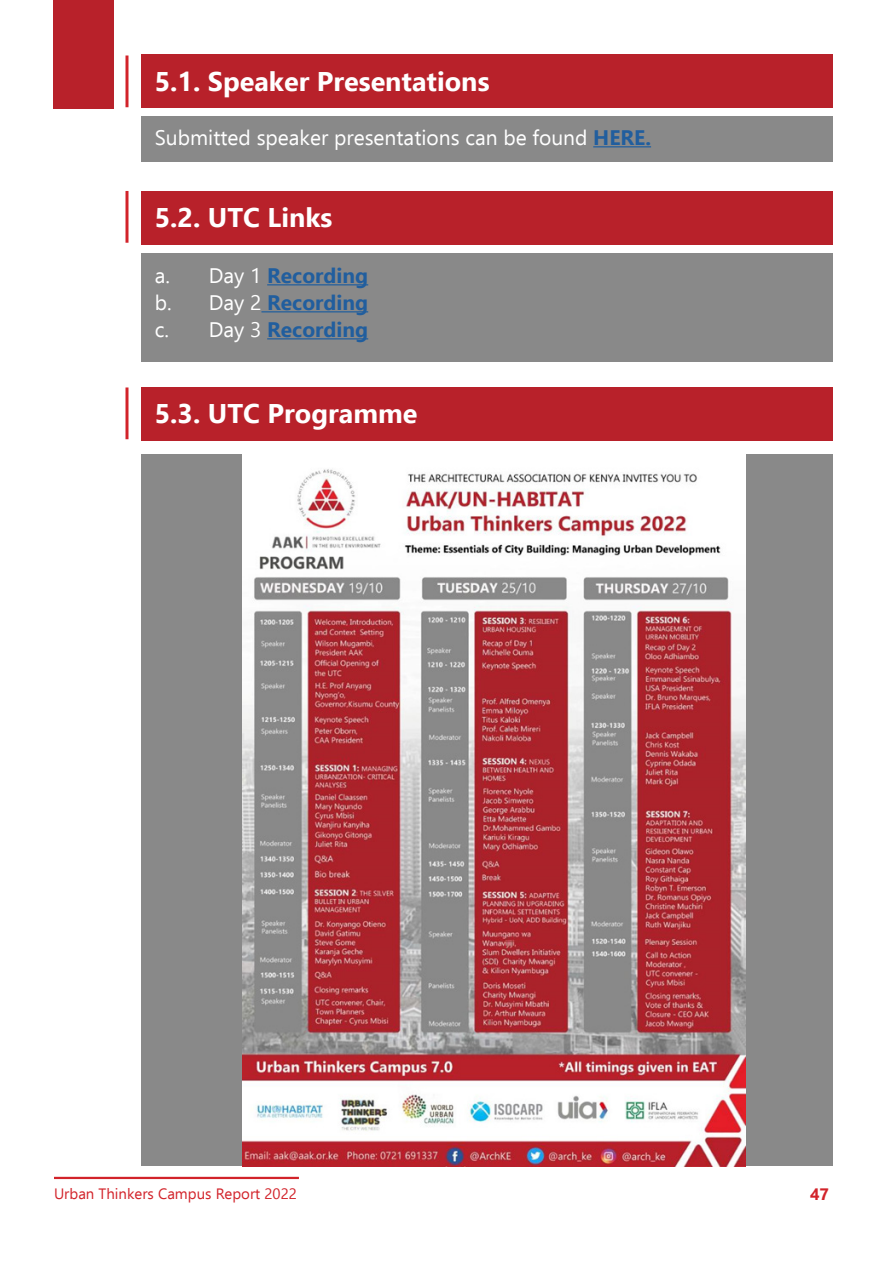
<style>
.page{position:relative;width:893px;height:1263px;background:#fff}
.page>*{position:absolute;margin:0;border:0;box-sizing:border-box;transform-origin:0 0}
.t1{font:700 27px "Ebrima";color:#fff}
.t2{font:700 21px/27px "Ebrima";color:#215e9e;text-align:justify}
.t3{font:21px "Ebrima";color:#fff}
.t4{font:700 16.5px "Ebrima";color:#d2232a}
.t5{font:15px "Ebrima";color:#d2232a}
.s1{font-weight:700;color:#215e9e}
.s2{font-weight:400;color:#fff}
</style>
<div class="page">
<hr style="left:54px;top:1177px;width:245px;height:2px;background:#d2232a">
<div style="left:53px;top:0;width:61px;height:108px;background:#b8212a"></div>
<hr style="left:125px;top:55px;width:3px;height:52px;background:#d2232a">
<hr style="left:125px;top:191px;width:3px;height:52px;background:#d2232a">
<hr style="left:125px;top:387px;width:3px;height:52px;background:#d2232a">
<div style="left:142px;top:55px;width:691px;height:53px;background:#b8212a"></div>
<div style="left:142px;top:191px;width:691px;height:53px;background:#b8212a"></div>
<div style="left:142px;top:388px;width:691px;height:53px;background:#b8212a"></div>
<div style="left:142px;top:117px;width:691px;height:45px;background:#898989"></div>
<div style="left:142px;top:253px;width:691px;height:108px;background:#898989"></div>
<div style="left:142px;top:454px;width:691px;height:712px;background:#898989"></div>
<hr style="left:593px;top:146px;width:58px;height:1px;background:#215e9e">
<hr style="left:267px;top:284px;width:101px;height:1px;background:#215e9e">
<hr style="left:261px;top:311px;width:107px;height:1px;background:#215e9e">
<hr style="left:267px;top:338px;width:101px;height:1px;background:#215e9e">
<img style="left:243px;top:454px;width:502px;height:712px">
<p class="t1" style="left:155px;top:60px;width:336px">5.1. Speaker Presentations</p>
<p class="t3" style="left:155px;top:122px;width:498px">Submitted speaker presentations can be found <span class="s1">HERE.</span></p>
<p class="t1" style="left:155px;top:196px;width:179px">5.2. UTC Links</p>
<p class="t2" style="left:155px;top:261px;width:215px"><span class="s2">a. Day 1</span> Recording <span class="s2">b. Day 2</span> Recording <span class="s2">c. Day 3</span> Recording</p>
<p class="t1" style="left:155px;top:393px;width:264px">5.3. UTC Programme</p>
<p class="t5" style="left:54px;top:1182px;width:244px">Urban Thinkers Campus Report 2022</p>
<p class="t4" style="left:810px;top:1180px;width:20px">47</p>
</div>
